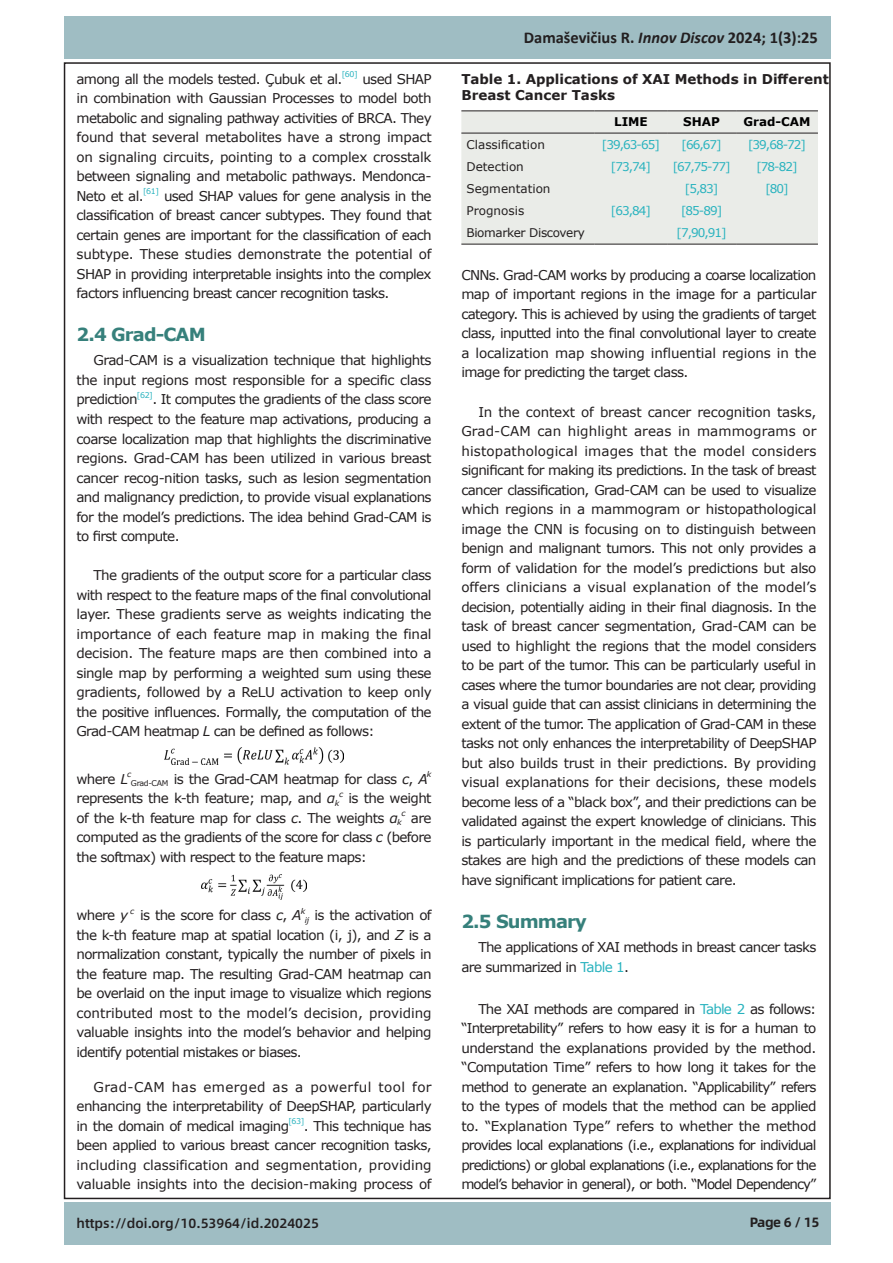
<style>
.page{position:relative;width:893px;height:1263px;background:#fff}
.page>*{position:absolute;margin:0;border:0;box-sizing:border-box;transform-origin:0 0}
.二级标题{font:700 18px "Verdana";letter-spacing:-.05em;color:#36807b}
.t1{font:700 16.5px "Calibri";color:#231f20}
.正文{font:13.5px/19.5px "Verdana";letter-spacing:-.05em;color:#231f20;text-align:justify}
.表格题目_新{font:700 13.5px/16.2px "Verdana";letter-spacing:-.005em;color:#231f20}
.t2{font:500 13.5px "Alibaba Sans";color:#231f20}
.t3{font:700 13.5px "Alibaba Sans";letter-spacing:-.03em;color:#231f20}
.表格样式{font:12px "Verdana";letter-spacing:-.08em;color:#27b2be}
.表格样式-2{font:12px "Verdana";color:#231f20}
.表格样式-3{font:12px "Verdana";letter-spacing:-.03em;color:#231f20}
.表格样式-4{font:700 12px "Verdana";color:#000}
.正文-2{font:7.8px "Verdana";letter-spacing:-.05em;color:#27b2be}
.正文-3{font:italic 7.8px "Verdana";color:#231f20}
.s1{font-style:italic}
.s2{color:#27b2be}
</style>
<div class="page">
<div style="left:64px;top:17px;width:767px;height:42px;background:#9fbdc3"></div>
<div style="left:64px;top:1202px;width:767px;height:43px;background:#9fbdc3"></div>
<img style="left:164px;top:748px;width:180px;height:17px">
<img style="left:201px;top:874px;width:106px;height:26px">
<div style="left:461px;top:111px;width:357px;height:133px;background:#eaece8"></div>
<hr style="left:461px;top:244px;width:134px;height:1px;background:#231f20">
<hr style="left:595px;top:244px;width:72px;height:1px;background:#231f20">
<hr style="left:667px;top:244px;width:69px;height:1px;background:#231f20">
<hr style="left:736px;top:244px;width:82px;height:1px;background:#231f20">
<hr style="left:461px;top:110px;width:134px;height:1px;background:#231f20">
<hr style="left:595px;top:110px;width:72px;height:1px;background:#231f20">
<hr style="left:667px;top:110px;width:69px;height:1px;background:#231f20">
<hr style="left:736px;top:110px;width:82px;height:1px;background:#231f20">
<hr style="left:461px;top:133px;width:134px;height:1px;background:#231f20">
<hr style="left:595px;top:133px;width:72px;height:1px;background:#231f20">
<hr style="left:667px;top:133px;width:69px;height:1px;background:#231f20">
<hr style="left:736px;top:133px;width:82px;height:1px;background:#231f20">
<p class="正文" style="left:77px;top:69px;width:267px">among all the models tested. Çubuk et al.</p>
<p class="正文-2" style="left:342px;top:69px;width:17px">[60]</p>
<p class="正文" style="left:77px;top:69px;width:357px;text-indent:286px">used SHAP in combination with Gaussian Processes to model both metabolic and signaling pathway activities of BRCA. They found that several metabolites have a strong impact on signaling circuits, pointing to a complex crosstalk between signaling and metabolic pathways. Mendonca-Neto et al.</p>
<p class="正文-2" style="left:143px;top:186px;width:17px">[61]</p>
<p class="正文" style="left:77px;top:186px;width:357px;text-indent:87px">used SHAP values for gene analysis in the classification of breast cancer subtypes. They found that certain genes are important for the classification of each subtype. These studies demonstrate the potential of SHAP in providing interpretable insights into the complex factors influencing breast cancer recognition tasks.</p>
<p class="二级标题" style="left:77px;top:322px;width:131px">2.4 Grad-CAM</p>
<p class="正文" style="left:77px;top:351px;width:357px;text-indent:17px">Grad-CAM is a visualization technique that highlights the input regions most responsible for a specific class prediction</p>
<p class="正文-2" style="left:137px;top:390px;width:17px">[62]</p>
<p class="正文" style="left:77px;top:390px;width:357px;text-indent:76px">. It computes the gradients of the class score with respect to the feature map activations, producing a coarse localization map that highlights the discriminative regions. Grad-CAM has been utilized in various breast cancer recog-nition tasks, such as lesion segmentation and malignancy prediction, to provide visual explanations for the model’s predictions. The idea behind Grad-CAM is to first compute.</p>
<p class="正文" style="left:77px;top:565px;width:357px;text-indent:17px">The gradients of the output score for a particular class with respect to the feature maps of the final convolutional layer. These gradients serve as weights indicating the importance of each feature map in making the final decision. The feature maps are then combined into a single map by performing a weighted sum using these gradients, followed by a ReLU activation to keep only the positive influences. Formally, the computation of the Grad-CAM heatmap <span class="s1">L</span> can be defined as follows:</p>
<p class="正文" style="left:77px;top:769px;width:353px">where <span class="s1">L</span> <sub>Grad-CAM</sub> is the Grad-CAM heatmap for class <span class="s1">c</span>, <span class="s1">A</span></p>
<p class="正文-3" style="left:127px;top:769px;width:6px">c</p>
<p class="正文-3" style="left:427px;top:769px;width:6px">k</p>
<p class="正文" style="left:77px;top:788px;width:264px">represents the k-th feature; map, and <span class="s1">α</span><sub>k</sub></p>
<p class="正文-3" style="left:339px;top:788px;width:6px">c</p>
<p class="正文" style="left:77px;top:788px;width:357px;text-indent:272px">is the weight of the k-th feature map for class <span class="s1">c</span>. The weights <span class="s1">α</span><sub>k</sub></p>
<p class="正文-3" style="left:402px;top:808px;width:6px">c</p>
<p class="正文" style="left:77px;top:808px;width:357px;text-indent:334px">are computed as the gradients of the score for class <span class="s1">c</span> (before the softmax) with respect to the feature maps:</p>
<p class="正文-3" style="left:301px;top:905px;width:6px">k</p>
<p class="正文" style="left:77px;top:925px;width:357px">the k-th feature map at spatial location (i, j), and <span class="s1">Z</span> is a normalization constant, typically the number of pixels in the feature map. The resulting Grad-CAM heatmap can be overlaid on the input image to visualize which regions contributed most to the model’s decision, providing valuable insights into the model’s behavior and helping identify potential mistakes or biases.</p>
<p class="正文" style="left:77px;top:1077px;width:357px;text-indent:17px">Grad-CAM has emerged as a powerful tool for enhancing the interpretability of DeepSHAP, particularly in the domain of medical imaging</p>
<p class="正文" style="left:77px;top:905px;width:53px">where <span class="s1">y</span></p>
<p class="正文-3" style="left:130px;top:905px;width:6px">c</p>
<p class="正文" style="left:140px;top:905px;width:293px">is the score for class <span class="s1">c</span>, <span class="s1">A</span> <sub>ij</sub> is the activation of</p>
<p class="正文-2" style="left:288px;top:1116px;width:17px">[63]</p>
<p class="正文" style="left:77px;top:1116px;width:357px;text-indent:227px">. This technique has been applied to various breast cancer recognition tasks, including classification and segmentation, providing valuable insights into the decision-making process of</p>
<p class="t1" style="left:524px;top:26px;width:296px">Damaševičius R. <span class="s1">Innov Discov</span> 2024; 1(3):25</p>
<p class="表格题目_新" style="left:461px;top:71px;width:369px">Table 1. Applications of XAI Methods in Different<br>Breast Cancer Tasks</p>
<p class="表格样式-4" style="left:614px;top:113px;width:35px">LIME</p>
<p class="表格样式-4" style="left:683px;top:113px;width:38px">SHAP</p>
<p class="表格样式-4" style="left:743px;top:113px;width:69px">Grad-CAM</p>
<p class="表格样式-2" style="left:466px;top:136px;width:80px">Classification</p>
<p class="表格样式" style="left:602px;top:136px;width:59px">[39,63-65]</p>
<p class="表格样式" style="left:682px;top:136px;width:42px">[66,67]</p>
<p class="表格样式" style="left:748px;top:136px;width:59px">[39,68-72]</p>
<p class="表格样式-2" style="left:466px;top:158px;width:59px">Detection</p>
<p class="表格样式" style="left:611px;top:158px;width:42px">[73,74]</p>
<p class="表格样式" style="left:673px;top:158px;width:59px">[67,75-77]</p>
<p class="表格样式" style="left:756px;top:158px;width:43px">[78-82]</p>
<p class="表格样式-2" style="left:466px;top:180px;width:86px">Segmentation</p>
<p class="表格样式" style="left:685px;top:180px;width:35px">[5,83]</p>
<p class="表格样式" style="left:765px;top:180px;width:25px">[80]</p>
<p class="表格样式-2" style="left:466px;top:203px;width:59px">Prognosis</p>
<p class="表格样式" style="left:611px;top:203px;width:42px">[63,84]</p>
<p class="表格样式" style="left:681px;top:203px;width:43px">[85-89]</p>
<p class="表格样式-3" style="left:466px;top:225px;width:120px">Biomarker Discovery</p>
<p class="表格样式" style="left:677px;top:225px;width:52px">[7,90,91]</p>
<p class="正文" style="left:461px;top:265px;width:357px">CNNs. Grad-CAM works by producing a coarse localization map of important regions in the image for a particular category. This is achieved by using the gradients of target class, inputted into the final convolutional layer to create a localization map showing influential regions in the image for predicting the target class.</p>
<p class="正文" style="left:461px;top:402px;width:357px;text-indent:17px">In the context of breast cancer recognition tasks, Grad-CAM can highlight areas in mammograms or histopathological images that the model considers significant for making its predictions. In the task of breast cancer classification, Grad-CAM can be used to visualize which regions in a mammogram or histopathological image the CNN is focusing on to distinguish between benign and malignant tumors. This not only provides a form of validation for the model’s predictions but also offers clinicians a visual explanation of the model’s decision, potentially aiding in their final diagnosis. In the task of breast cancer segmentation, Grad-CAM can be used to highlight the regions that the model considers to be part of the tumor. This can be particularly useful in cases where the tumor boundaries are not clear, providing a visual guide that can assist clinicians in determining the extent of the tumor. The application of Grad-CAM in these tasks not only enhances the interpretability of DeepSHAP but also builds trust in their predictions. By providing visual explanations for their decisions, these models become less of a “black box”, and their predictions can be validated against the expert knowledge of clinicians. This is particularly important in the medical field, where the stakes are high and the predictions of these models can have significant implications for patient care.</p>
<p class="二级标题" style="left:461px;top:909px;width:127px">2.5 Summary</p>
<p class="正文" style="left:461px;top:937px;width:357px;text-indent:17px">The applications of XAI methods in breast cancer tasks are summarized in <span class="s2">Table 1</span>.</p>
<p class="正文" style="left:461px;top:999px;width:357px;text-indent:17px">The XAI methods are compared in <span class="s2">Table 2</span> as follows: “Interpretability” refers to how easy it is for a human to understand the explanations provided by the method. “Computation Time” refers to how long it takes for the method to generate an explanation. “Applicability” refers to the types of models that the method can be applied to. “Explanation Type” refers to whether the method provides local explanations (i.e., explanations for individual predictions) or global explanations (i.e., explanations for the model’s behavior in general), or both. “Model Dependency”</p>
<p class="t2" style="left:77px;top:1213px;width:244px">https://doi.org/10.53964/id.2024025</p>
<p class="t3" style="left:750px;top:1211px;width:71px">Page 6 / 15</p>
</div>
